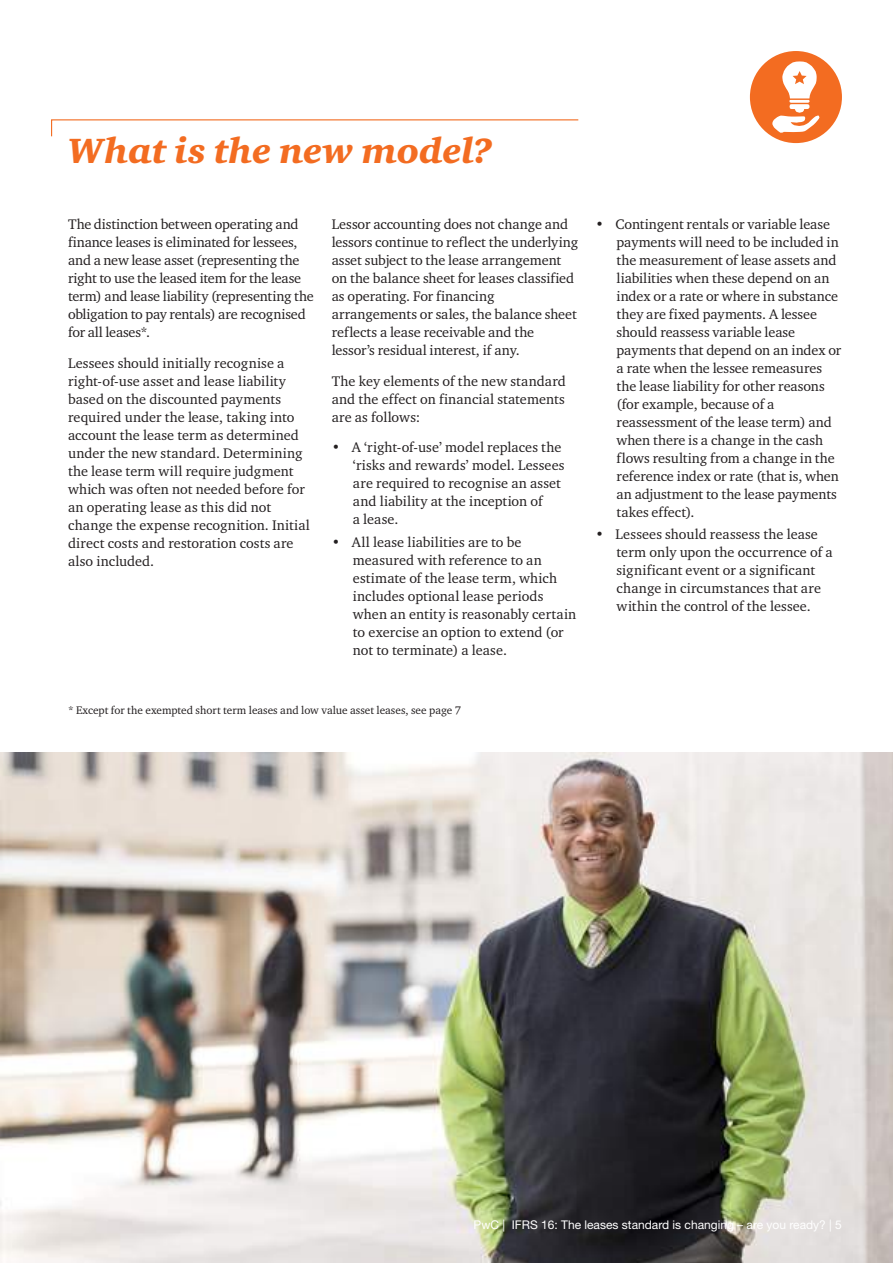
<style>
.page{position:relative;width:893px;height:1263px;background:#fff}
.page>*{position:absolute;margin:0;border:0;box-sizing:border-box;transform-origin:0 0}
.t1{font:italic 900 36px "Charter ITC Std";color:#f36c21}
.t2{font:14.25px/18px "Charter ITC Std";color:#231f20}
.t3{font:12px "Helvetica Neue LTW1 G";color:#fff}
.t4{font:11.25px "Charter ITC Std";color:#231f20}
</style>
<div class="page">
<img style="left:0;top:753px;width:893px;height:510px">
<svg style="left:51px;top:119px;width:528px;height:18px"></svg>
<div style="left:750px;top:51px;width:92px;height:92px;background:#f36c21;border-radius:50%"></div>
<svg style="left:772px;top:61px;width:47px;height:72px"></svg>
<h1 class="t1" style="left:68px;top:128px;width:426px">What is the new model?</h1>
<p class="t2" style="left:68px;top:215px;width:247px">The distinction between operating and finance leases is eliminated for lessees, and a new lease asset (representing the right to use the leased item for the lease term) and lease liability (representing the obligation to pay rentals) are recognised for all leases*.</p>
<p class="t2" style="left:68px;top:354px;width:243px">Lessees should initially recognise a right-of-use asset and lease liability based on the discounted payments required under the lease, taking into account the lease term as determined under the new standard. Determining the lease term will require judgment which was often not needed before for an operating lease as this did not change the expense recognition. Initial direct costs and restoration costs are also included.</p>
<p class="t2" style="left:332px;top:215px;width:248px">Lessor accounting does not change and lessors continue to reflect the underlying asset subject to the lease arrangement on the balance sheet for leases classified as operating. For financing arrangements or sales, the balance sheet reflects a lease receivable and the lessor’s residual interest, if any.</p>
<p class="t2" style="left:332px;top:372px;width:236px;text-align:justify">The key elements of the new standard and the effect on financial statements are as follows:</p>
<p class="t2" style="left:353px;top:438px;width:213px;text-indent:-21px">• A ‘right-of-use’ model replaces the ‘risks and rewards’ model. Lessees are required to recognise an asset and liability at the inception of<br>a lease.</p>
<p class="t2" style="left:353px;top:533px;width:225px;text-indent:-21px">• All lease liabilities are to be measured with reference to an estimate of the lease term, which includes optional lease periods when an entity is reasonably certain to exercise an option to extend (or not to terminate) a lease.</p>
<p class="t2" style="left:617px;top:215px;width:226px;text-indent:-21px">• Contingent rentals or variable lease payments will need to be included in the measurement of lease assets and liabilities when these depend on an index or a rate or where in substance they are fixed payments. A lessee should reassess variable lease payments that depend on an index or a rate when the lessee remeasures the lease liability for other reasons (for example, because of a reassessment of the lease term) and when there is a change in the cash flows resulting from a change in the reference index or rate (that is, when an adjustment to the lease payments takes effect).</p>
<p class="t2" style="left:617px;top:525px;width:218px;text-indent:-21px">• Lessees should reassess the lease term only upon the occurrence of a significant event or a significant change in circumstances that are within the control of the lessee.</p>
<p class="t4" style="left:68px;top:703px;width:394px">* Except for the exempted short term leases and low value asset leases, see page 7</p>
<p class="t3" style="left:474px;top:1217px;width:370px">PwC | IFRS 16: The leases standard is changing – are you ready? | 5</p>
</div>
